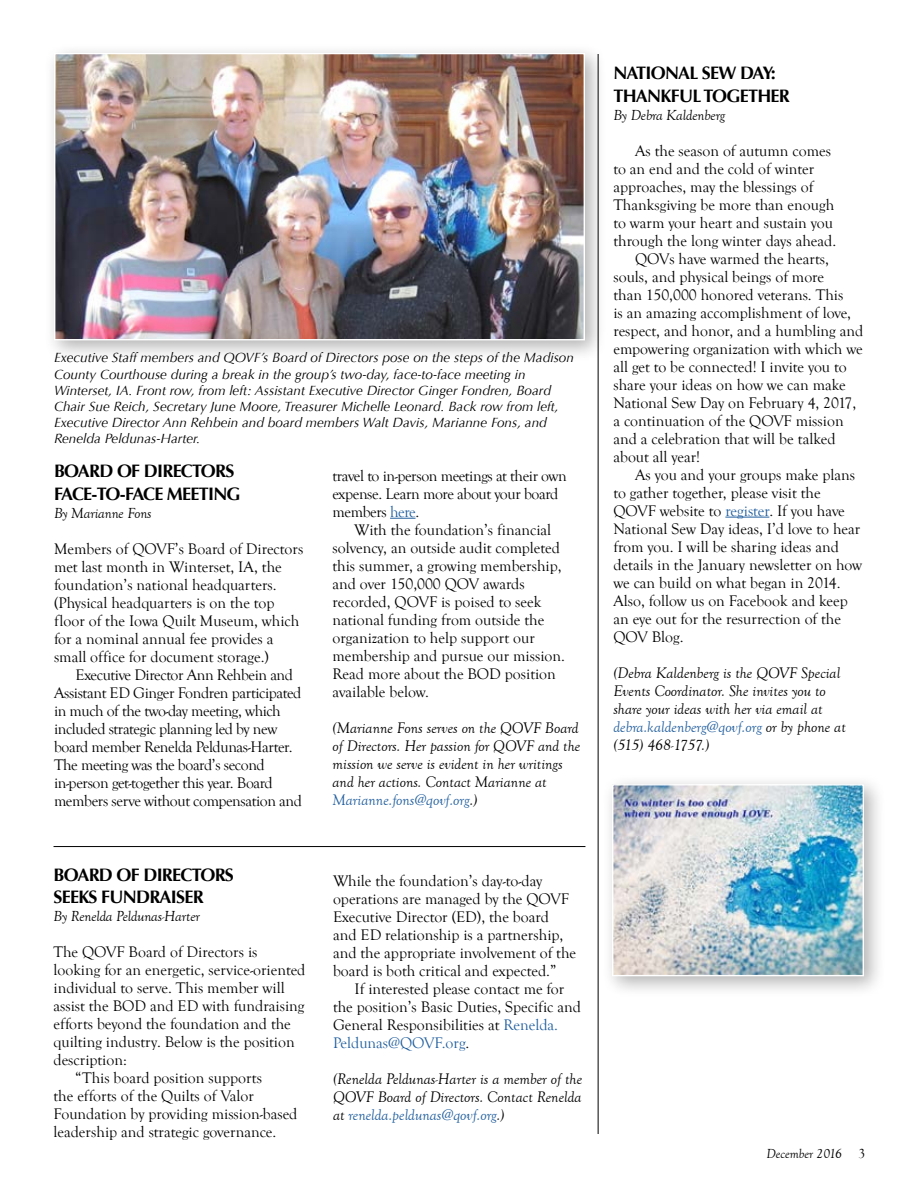
<style>
.page{position:relative;width:918px;height:1188px;background:#fff}
.page>*{position:absolute;margin:0;border:0;box-sizing:border-box;transform-origin:0 0}
.t1{font:700 18px/22.5px "Optima";letter-spacing:-.04em;color:#000}
.t2{font:15.75px/18px "Goudy Old Style T";color:#000}
.t3{font:italic 15.75px/18px "Goudy Old Style T";color:#000}
.t4{font:15.75px/18px "Goudy Old Style T";letter-spacing:-.025em;color:#000}
.t5{font:italic 15px "Goudy Old Style T";letter-spacing:-.01em;color:#000}
.t6{font:italic 13.5px/16.2px "Optima";color:#000}
.t7{font:italic 13.5px "Goudy Old Style T";color:#000}
.t8{font:13.5px "Goudy Old Style T";color:#000}
.s1{color:#215e9e}
</style>
<div class="page">
<div style="left:44px;top:42px;width:563px;height:321px;background:#000;opacity:.3"></div>
<img style="left:56px;top:55px;width:527px;height:283px">
<div style="left:54px;top:53px;width:531px;height:287px;border:1px solid #fff"></div>
<div style="left:602px;top:773px;width:284px;height:225px;background:#000;opacity:.3"></div>
<img style="left:614px;top:786px;width:248px;height:188px">
<div style="left:612px;top:784px;width:252px;height:192px;border:1px solid #fff"></div>
<svg style="left:390px;top:518px;width:26px;height:1px"></svg>
<hr style="left:598px;top:54px;width:1px;height:1080px;background:#000">
<hr style="left:54px;top:846px;width:531px;height:1px;background:#000">
<hr style="left:725px;top:517px;width:44px;height:1px;background:#215e9e">
<p class="t6" style="left:54px;top:350px;width:521px">Executive Staff members and QOVF’s Board of Directors pose on the steps of the Madison County Courthouse during a break in the group’s two-day, face-to-face meeting in Winterset, IA. Front row, from left: Assistant Executive Director Ginger Fondren, Board Chair Sue Reich, Secretary June Moore, Treasurer Michelle Leonard. Back row from left, Executive Director Ann Rehbein and board members Walt Davis, Marianne Fons, and Renelda Peldunas-Harter.</p>
<p class="t1" style="left:54px;top:460px;width:188px">BOARD OF DIRECTORS<br>FACE-TO-FACE MEETING</p>
<p class="t5" style="left:54px;top:504px;width:99px">By Marianne Fons</p>
<p class="t2" style="left:54px;top:539px;width:251px">Members of QOVF’s Board of Directors met last month in Winterset, IA, the foundation’s national headquarters. (Physical headquarters is on the top floor of the Iowa Quilt Museum, which for a nominal annual fee provides a small office for document storage.)</p>
<p class="t4" style="left:54px;top:665px;width:249px;text-indent:22px">Executive Director Ann Rehbein and Assistant ED Ginger Fondren participated in much of the two-day meeting, which included strategic planning led by new board member Renelda Peldunas-Harter.<br>The meeting was the board’s second in-person get-together this year. Board members serve without compensation and</p>
<p class="t1" style="left:54px;top:863px;width:182px">BOARD OF DIRECTORS<br>SEEKS FUNDRAISER</p>
<p class="t5" style="left:54px;top:908px;width:148px">By Renelda Peldunas-Harter</p>
<p class="t2" style="left:54px;top:943px;width:206px">The QOVF Board of Directors is</p>
<p class="t2" style="left:54px;top:961px;width:253px">looking for an energetic, service-oriented</p>
<p class="t2" style="left:54px;top:979px;width:233px">individual to serve. This member will</p>
<p class="t2" style="left:54px;top:997px;width:253px">assist the BOD and ED with fundraising</p>
<p class="t2" style="left:54px;top:1015px;width:239px">efforts beyond the foundation and the</p>
<p class="t2" style="left:54px;top:1033px;width:243px">quilting industry. Below is the position</p>
<p class="t2" style="left:54px;top:1051px;width:75px">description:</p>
<p class="t2" style="left:75px;top:1069px;width:188px">“This board position supports</p>
<p class="t2" style="left:54px;top:1087px;width:202px">the efforts of the Quilts of Valor</p>
<p class="t2" style="left:54px;top:1105px;width:245px">Foundation by providing mission-based</p>
<p class="t2" style="left:54px;top:1123px;width:224px">leadership and strategic governance.</p>
<p class="t4" style="left:333px;top:467px;width:236px">travel to in-person meetings at their own expense. Learn more about your board members <span class="s1">here</span>.</p>
<p class="t2" style="left:333px;top:521px;width:234px;text-indent:22px">With the foundation’s financial solvency, an outside audit completed this summer, a growing membership, and over 150,000 QOV awards recorded, QOVF is poised to seek national funding from outside the organization to help support our membership and pursue our mission.<br>Read more about the BOD position available below.</p>
<p class="t3" style="left:333px;top:719px;width:249px">(Marianne Fons serves on the QOVF Board of Directors. Her passion for QOVF and the mission we serve is evident in her writings and her actions. Contact Marianne at <span class="s1">Marianne.fons@qovf.org</span>.)</p>
<p class="t2" style="left:333px;top:871px;width:245px">While the foundation’s day-to-day operations are managed by the QOVF Executive Director (ED), the board and ED relationship is a partnership, and the appropriate involvement of the board is both critical and expected.”</p>
<p class="t2" style="left:333px;top:979px;width:249px;text-indent:22px">If interested please contact me for the position’s Basic Duties, Specific and General Responsibilities at <span class="s1">Renelda.<br>Peldunas@QOVF.org</span>.</p>
<p class="t3" style="left:333px;top:1070px;width:251px;text-align:justify">(Renelda Peldunas-Harter is a member of the QOVF Board of Directors. Contact Renelda at <span class="s1">renelda.peldunas@qovf.org</span>.)</p>
<p class="t1" style="left:613px;top:62px;width:178px">NATIONAL SEW DAY:<br>THANKFUL TOGETHER</p>
<p class="t5" style="left:613px;top:106px;width:113px">By Debra Kaldenberg</p>
<p class="t2" style="left:635px;top:142px;width:198px">As the season of autumn comes</p>
<p class="t2" style="left:613px;top:160px;width:202px">to an end and the cold of winter</p>
<p class="t2" style="left:613px;top:178px;width:202px">approaches, may the blessings of</p>
<p class="t2" style="left:613px;top:196px;width:222px">Thanksgiving be more than enough</p>
<p class="t2" style="left:613px;top:214px;width:221px">to warm your heart and sustain you</p>
<p class="t2" style="left:613px;top:232px;width:224px">through the long winter days ahead.</p>
<p class="t2" style="left:635px;top:250px;width:196px">QOVs have warmed the hearts,</p>
<p class="t2" style="left:613px;top:268px;width:212px">souls, and physical beings of more</p>
<p class="t2" style="left:613px;top:286px;width:231px">than 150,000 honored veterans. This</p>
<p class="t2" style="left:613px;top:304px;width:239px">is an amazing accomplishment of love,</p>
<p class="t2" style="left:613px;top:322px;width:251px">respect, and honor, and a humbling and</p>
<p class="t2" style="left:613px;top:340px;width:251px">empowering organization with which we</p>
<p class="t2" style="left:613px;top:358px;width:235px">all get to be connected! I invite you to</p>
<p class="t2" style="left:613px;top:376px;width:234px">share your ideas on how we can make</p>
<p class="t2" style="left:613px;top:394px;width:244px">National Sew Day on February 4, 2017,</p>
<p class="t2" style="left:613px;top:412px;width:232px">a continuation of the QOVF mission</p>
<p class="t2" style="left:613px;top:430px;width:224px">and a celebration that will be talked</p>
<p class="t2" style="left:613px;top:448px;width:88px">about all year!</p>
<p class="t2" style="left:635px;top:466px;width:222px">As you and your groups make plans</p>
<p class="t2" style="left:613px;top:484px;width:209px">to gather together, please visit the</p>
<p class="t2" style="left:613px;top:502px;width:233px">QOVF website to <span class="s1">register</span>. If you have</p>
<p class="t2" style="left:613px;top:520px;width:248px">National Sew Day ideas, I’d love to hear</p>
<p class="t2" style="left:613px;top:538px;width:227px">from you. I will be sharing ideas and</p>
<p class="t2" style="left:613px;top:556px;width:250px">details in the January newsletter on how</p>
<p class="t2" style="left:613px;top:574px;width:229px">we can build on what began in 2014.</p>
<p class="t2" style="left:613px;top:592px;width:236px">Also, follow us on Facebook and keep</p>
<p class="t2" style="left:613px;top:610px;width:229px">an eye out for the resurrection of the</p>
<p class="t2" style="left:613px;top:628px;width:72px">QOV Blog.</p>
<p class="t3" style="left:613px;top:664px;width:234px">(Debra Kaldenberg is the QOVF Special Events Coordinator. She invites you to share your ideas with her via email at <span class="s1">debra.kaldenberg@qovf.org</span> or by phone at (515) 468-1757.)</p>
<p class="t7" style="left:766px;top:1146px;width:77px">December 2016</p>
<p class="t8" style="left:859px;top:1146px;width:8px">3</p>
</div>
